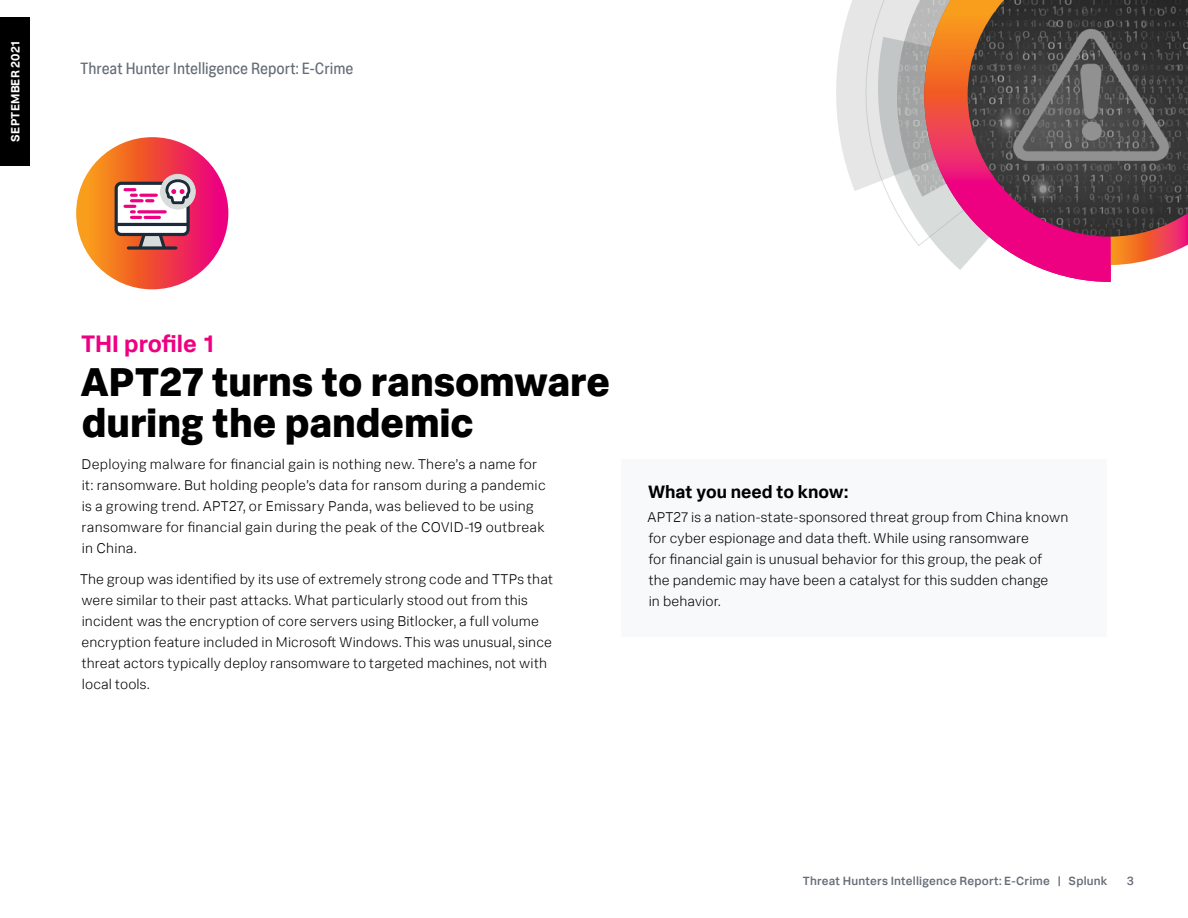
<style>
.page{position:relative;width:1188px;height:918px;background:#fff}
.page>*{position:absolute;margin:0;border:0;box-sizing:border-box;transform-origin:0 0}
.t1{font:800 40.5px/40.5px "Splunk Data Sans Pro";letter-spacing:-.005em;color:#000}
.t2{font:700 24px "Splunk Data Sans Pro";color:#ed0081}
.t3{font:700 18px "Splunk Data Sans Pro";color:#000}
.t4{font:16.5px "Splunk Data Sans Pro Cd";color:#656c76}
.t5{font:300 14.25px/21px "Splunk Data Sans Pro";letter-spacing:.01em;color:#000}
.t6{font:500 12px "Splunk Data Sans Pro";letter-spacing:.015em;color:#656c76}
.t7{font:700 12px "Splunk Data Sans Pro";letter-spacing:.02em;color:#fff}
</style>
<div class="page">
<div style="left:0;top:17px;width:30px;height:149px;background:#000"></div>
<svg style="left:836px;top:0;width:30px;height:191px;fill:#e7e6e7"></svg>
<svg style="left:866px;top:0;width:55px;height:246px"></svg>
<img style="left:888px;top:0;width:36px;height:244px">
<svg style="left:1111px;top:237px;width:77px;height:28px"></svg>
<svg style="left:924px;top:0;width:187px;height:282px"></svg>
<img style="left:968px;top:0;width:220px;height:237px">
<div style="left:621px;top:459px;width:486px;height:72px;background:#f8f9fb"></div>
<div style="left:621px;top:511px;width:486px;height:126px;background:#f8f9fb"></div>
<svg style="left:76px;top:137px;width:152px;height:152px;background:#f04f3f"></svg>
<svg style="left:128px;top:246px;width:48px;height:4px"></svg>
<svg style="left:116px;top:183px;width:72px;height:51px"></svg>
<div style="left:115px;top:182px;width:75px;height:54px;border:3px solid #1c2b39;border-radius:5px"></div>
<hr style="left:117px;top:223px;width:70px;height:3px;background:#1c2b39">
<svg style="left:136px;top:230px;width:32px;height:20px"></svg>
<div style="left:161px;top:174px;width:34px;height:35px;background:#d8dcdb;border-radius:50%"></div>
<div style="left:160px;top:174px;width:35px;height:35px;border:1px solid #d8dcdb;border-radius:50%"></div>
<svg style="left:164px;top:178px;width:28px;height:28px"></svg>
<hr style="left:141px;top:194px;width:15px;height:3px;background:#ed0181">
<hr style="left:139px;top:210px;width:26px;height:3px;background:#ed0181">
<svg style="left:125px;top:188px;width:28px;height:31px"></svg>
<hr style="left:145px;top:216px;width:14px;height:3px;background:#ed0181">
<p class="t7" style="left:8px;top:142px;width:102px;rotate:-90deg">SEPTEMBER 2021</p>
<p class="t4" style="left:80px;top:59px;width:275px">Threat Hunter Intelligence Report: E-Crime</p>
<h2 class="t2" style="left:81px;top:329px;width:137px">THI profile 1</h2>
<h1 class="t1" style="left:80px;top:361px;width:531px">APT27 turns to ransomware during the pandemic</h1>
<p class="t5" style="left:82px;top:453px;width:466px">Deploying malware for financial gain is nothing new. There’s a name for it: ransomware. But holding people’s data for ransom during a pandemic is a growing trend. APT27, or Emissary Panda, was believed to be using ransomware for financial gain during the peak of the COVID-19 outbreak in China.</p>
<p class="t5" style="left:80px;top:569px;width:474px">The group was identified by its use of extremely strong code and TTPs that were similar to their past attacks. What particularly stood out from this incident was the encryption of core servers using Bitlocker, a full volume encryption feature included in Microsoft Windows. This was unusual, since threat actors typically deploy ransomware to targeted machines, not with local tools.</p>
<p class="t3" style="left:648px;top:481px;width:202px">What you need to know:</p>
<p class="t5" style="left:648px;top:506px;width:422px">APT27 is a nation-state-sponsored threat group from China known for cyber espionage and data theft. While using ransomware<br>for financial gain is unusual behavior for this group, the peak of<br>the pandemic may have been a catalyst for this sudden change<br>in behavior.</p>
<p class="t6" style="left:803px;top:873px;width:306px">Threat Hunters Intelligence Report: E-Crime | Splunk</p>
<p class="t6" style="left:1127px;top:873px;width:9px">3</p>
</div>
